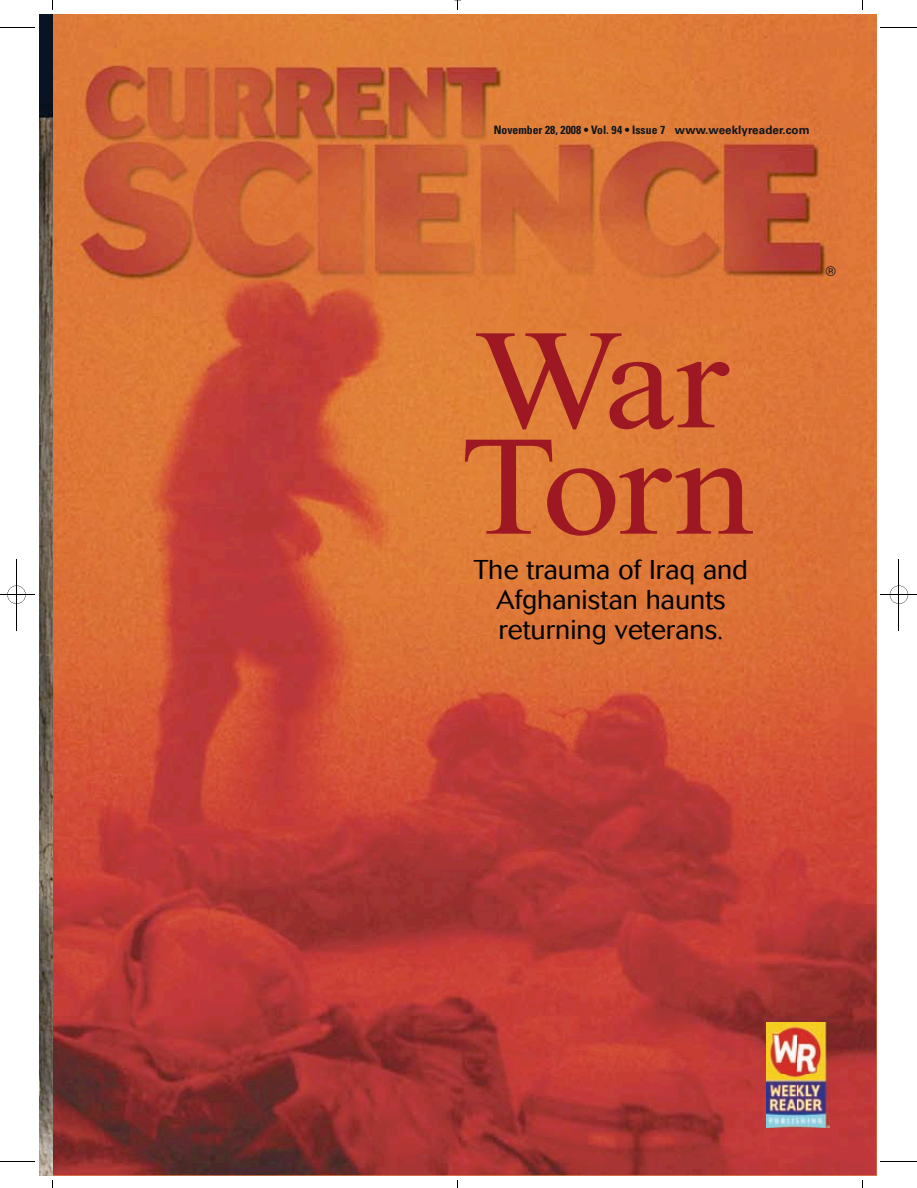
<style>
.page{position:relative;width:917px;height:1188px;background:#fff}
.page>*{position:absolute;margin:0;border:0;box-sizing:border-box;transform-origin:0 0}
.t1{font:141.9px/106.4px "Times New Roman";letter-spacing:-.015em;color:#9d1822;scale:1.11 1}
.t2{font:300 27px/30px "Cosmos";color:#000;text-align:center}
.t3{font:13.5px "Helvetica";color:#0f151b}
.t4{font:700 condensed 11.7px "Univers";letter-spacing:.005em;color:#0f151b}
.s1{font-stretch:normal}
</style>
<div class="page">
<img style="left:39px;top:14px;width:837px;height:1161px">
<img style="left:766px;top:1022px;width:63px;height:106px">
<hr style="left:0;top:28px;width:34px;height:1px;background:#000">
<hr style="left:880px;top:28px;width:36px;height:1px;background:#000">
<hr style="left:0;top:1162px;width:34px;height:1px;background:#000">
<hr style="left:880px;top:1162px;width:36px;height:1px;background:#000">
<svg style="left:454px;top:0;width:8px;height:10px"></svg>
<svg style="left:7px;top:586px;width:19px;height:18px"></svg>
<hr style="left:0;top:595px;width:34px;height:1px;background:#000">
<hr style="left:16px;top:559px;width:1px;height:72px;background:#000">
<svg style="left:889px;top:586px;width:19px;height:18px"></svg>
<hr style="left:880px;top:595px;width:36px;height:1px;background:#000">
<hr style="left:898px;top:559px;width:1px;height:72px;background:#000">
<p class="t4" style="left:493px;top:126px;width:317px">November 28, 2008 • Vol. 94 • Issue 7 <span class="s1">www.weeklyreader.com</span></p>
<h1 class="t1" style="left:460px;top:340px;width:265px">War<br>Torn</h1>
<p class="t2" style="left:474px;top:557px;width:275px">The trauma of Iraq and<br>Afghanistan haunts returning veterans.</p>
<p class="t3" style="left:825px;top:265px;width:11px">®</p>
</div>
